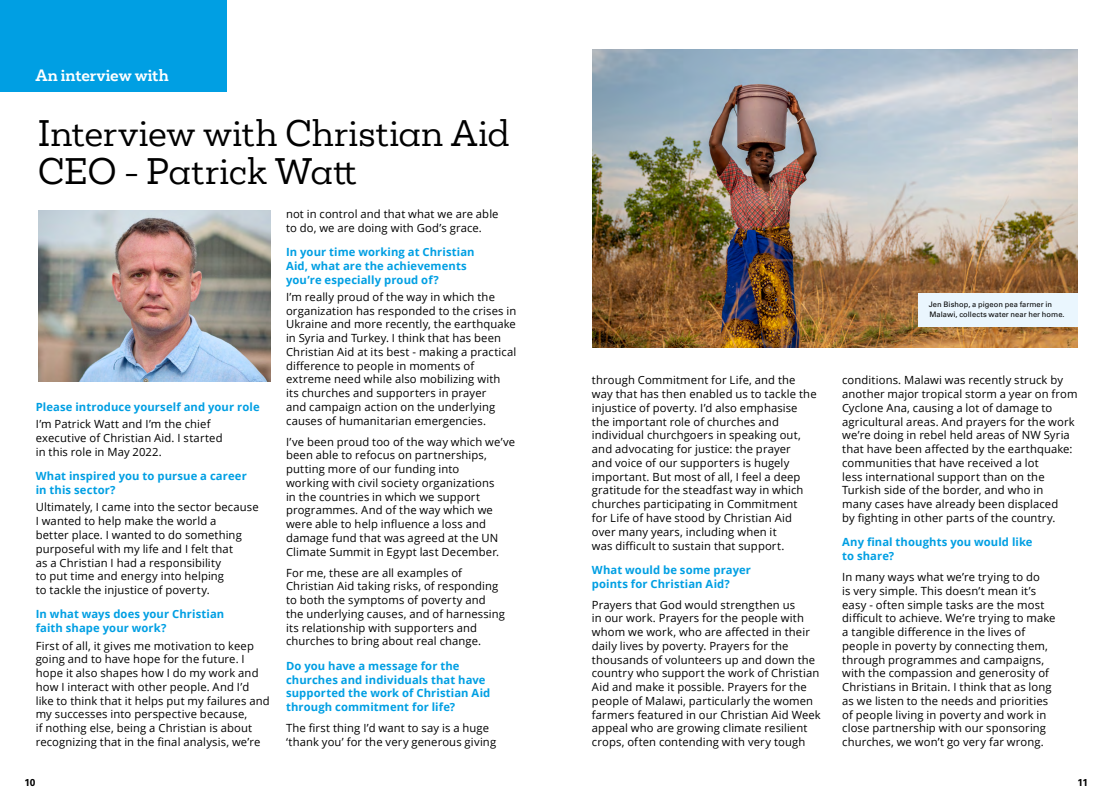
<style>
.page{position:relative;width:1113px;height:798px;background:#fff}
.page>*{position:absolute;margin:0;border:0;box-sizing:border-box;transform-origin:0 0}
.Headline{font:33.75px/37.5px "Mokoko";color:#000}
._09_country_header-1{font:700 15px "Mokoko";letter-spacing:-.005em;color:#fff}
._06_body_regular_9-1{font:11.25px/13.8px "Open Sans";letter-spacing:.01em;color:#000}
._06_body_regular_9-1-2{font:700 11.25px/13.8px "Open Sans";letter-spacing:.01em;color:#009fe3}
.t1{font:700 10px "Univers CA";color:#000}
._12_Photo_caption_6{font:7.5px/10px "Univers CA";letter-spacing:.005em;color:#000}
</style>
<div class="page">
<div style="left:0;top:0;width:227px;height:92px;background:#009fe3"></div>
<img style="left:592px;top:49px;width:485px;height:298px">
<div style="left:918px;top:293px;width:159px;height:33px;background:#eaf6fe"></div>
<img style="left:38px;top:210px;width:233px;height:171px">
<p class="_09_country_header-1" style="left:35px;top:65px;width:135px">An interview with</p>
<p class="Headline" style="left:38px;top:114px;width:473px">Interview with Christian Aid<br>CEO - Patrick Watt</p>
<p class="_06_body_regular_9-1-2" style="left:36px;top:400px;width:225px">Please introduce yourself and your role</p>
<p class="_06_body_regular_9-1" style="left:36px;top:417px;width:188px">I’m Patrick Watt and I’m the chief executive of Christian Aid. I started in this role in May 2022.</p>
<p class="_06_body_regular_9-1-2" style="left:36px;top:469px;width:212px">What inspired you to pursue a career in this sector?</p>
<p class="_06_body_regular_9-1" style="left:36px;top:500px;width:224px">Ultimately, I came into the sector because I wanted to help make the world a<br>better place. I wanted to do something purposeful with my life and I felt that<br>as a Christian I had a responsibility<br>to put time and energy into helping<br>to tackle the injustice of poverty.</p>
<p class="_06_body_regular_9-1-2" style="left:36px;top:607px;width:190px">In what ways does your Christian faith shape your work?</p>
<p class="_06_body_regular_9-1" style="left:36px;top:638px;width:235px">First of all, it gives me motivation to keep going and to have hope for the future. I hope it also shapes how I do my work and how I interact with other people. And I’d like to think that it helps put my failures and my successes into perspective because,<br>if nothing else, being a Christian is about recognizing that in the final analysis, we’re</p>
<p class="_06_body_regular_9-1" style="left:286px;top:206px;width:214px">not in control and that what we are able to do, we are doing with God’s grace.</p>
<p class="_06_body_regular_9-1-2" style="left:286px;top:245px;width:190px">In your time working at Christian<br>Aid, what are the achievements you’re especially proud of?</p>
<p class="_06_body_regular_9-1" style="left:286px;top:289px;width:232px">I’m really proud of the way in which the organization has responded to the crises in Ukraine and more recently, the earthquake in Syria and Turkey. I think that has been Christian Aid at its best - making a practical difference to people in moments of extreme need while also mobilizing with<br>its churches and supporters in prayer<br>and campaign action on the underlying causes of humanitarian emergencies.</p>
<p class="_06_body_regular_9-1" style="left:286px;top:434px;width:231px">I’ve been proud too of the way which we’ve been able to refocus on partnerships, putting more of our funding into<br>working with civil society organizations<br>in the countries in which we support programmes. And of the way which we were able to help influence a loss and damage fund that was agreed at the UN Climate Summit in Egypt last December.</p>
<p class="_06_body_regular_9-1" style="left:286px;top:565px;width:220px">For me, these are all examples of Christian Aid taking risks, of responding to both the symptoms of poverty and the underlying causes, and of harnessing its relationship with supporters and churches to bring about real change.</p>
<p class="_06_body_regular_9-1-2" style="left:286px;top:658px;width:206px">Do you have a message for the churches and individuals that have supported the work of Christian Aid through commitment for life?</p>
<p class="_06_body_regular_9-1" style="left:286px;top:720px;width:212px">The first thing I’d want to say is a huge ‘thank you’ for the very generous giving</p>
<p class="_12_Photo_caption_6" style="left:928px;top:300px;width:137px">Jen Bishop, a pigeon pea farmer in<br>Malawi, collects water near her home.</p>
<p class="_06_body_regular_9-1" style="left:592px;top:373px;width:226px">through Commitment for Life, and the way that has then enabled us to tackle the injustice of poverty. I’d also emphasise the important role of churches and individual churchgoers in speaking out, and advocating for justice: the prayer<br>and voice of our supporters is hugely important. But most of all, I feel a deep gratitude for the steadfast way in which churches participating in Commitment<br>for Life of have stood by Christian Aid over many years, including when it<br>was difficult to sustain that support.</p>
<p class="_06_body_regular_9-1-2" style="left:592px;top:562px;width:161px">What would be some prayer points for Christian Aid?</p>
<p class="_06_body_regular_9-1" style="left:592px;top:597px;width:230px">Prayers that God would strengthen us<br>in our work. Prayers for the people with whom we work, who are affected in their daily lives by poverty. Prayers for the thousands of volunteers up and down the country who support the work of Christian Aid and make it possible. Prayers for the people of Malawi, particularly the women farmers featured in our Christian Aid Week appeal who are growing climate resilient crops, often contending with very tough</p>
<p class="_06_body_regular_9-1" style="left:842px;top:373px;width:237px">conditions. Malawi was recently struck by another major tropical storm a year on from Cyclone Ana, causing a lot of damage to agricultural areas. And prayers for the work we’re doing in rebel held areas of NW Syria that have been affected by the earthquake: communities that have received a lot<br>less international support than on the Turkish side of the border, and who in<br>many cases have already been displaced<br>by fighting in other parts of the country.</p>
<p class="_06_body_regular_9-1-2" style="left:842px;top:535px;width:192px">Any final thoughts you would like to share?</p>
<p class="_06_body_regular_9-1" style="left:842px;top:569px;width:215px">In many ways what we’re trying to do<br>is very simple. This doesn’t mean it’s easy - often simple tasks are the most difficult to achieve. We’re trying to make a tangible difference in the lives of people in poverty by connecting them, through programmes and campaigns, with the compassion and generosity of Christians in Britain. I think that as long as we listen to the needs and priorities of people living in poverty and work in close partnership with our sponsoring churches, we won’t go very far wrong.</p>
<p class="t1" style="left:24px;top:776px;width:12px">10</p>
<p class="t1" style="left:1077px;top:776px;width:12px">11</p>
</div>
